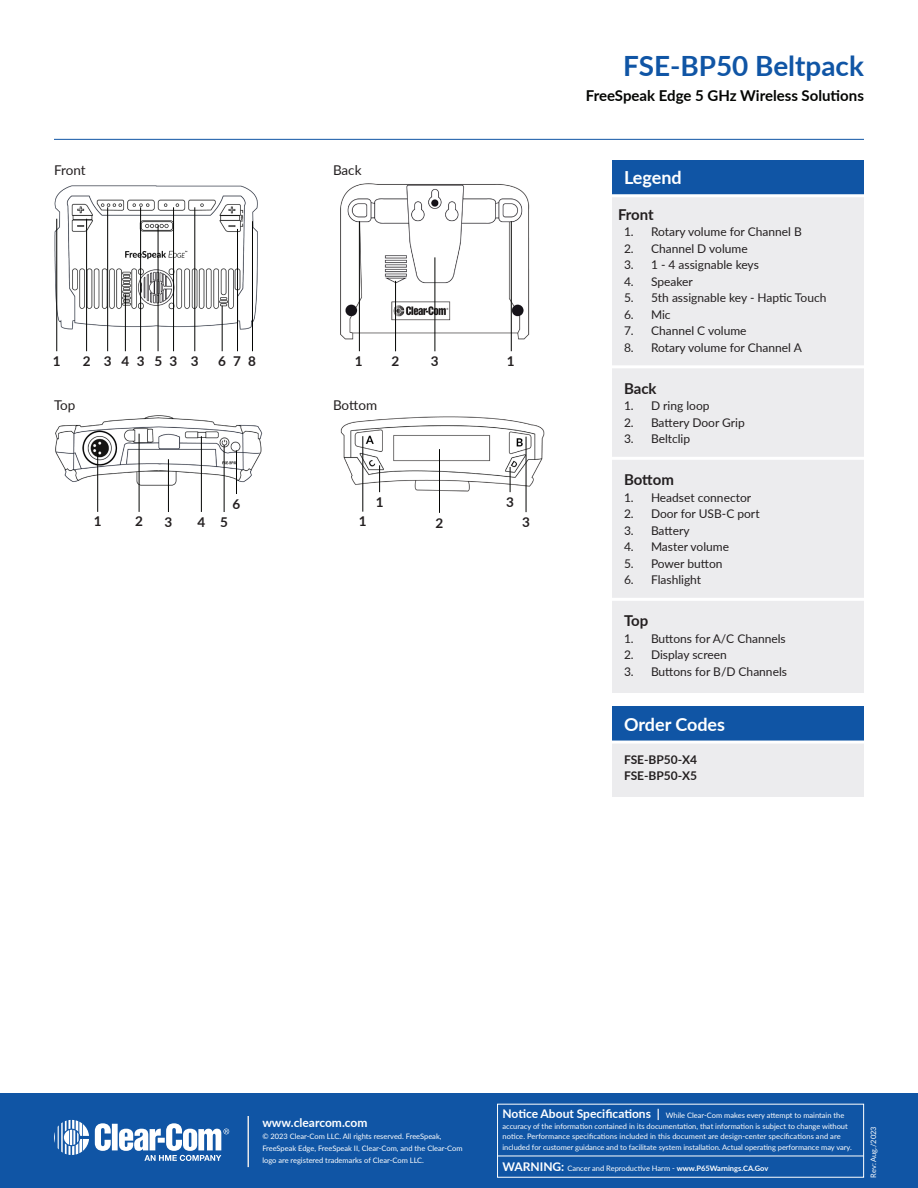
<style>
.page{position:relative;width:918px;height:1188px;background:#fff}
.page>*{position:absolute;margin:0;border:0;box-sizing:border-box;transform-origin:0 0}
.t1{font:700 27.9px "Lato";color:#1055a5}
.t2{font:700 18px "Lato";color:#fff}
.t3{font:700 15px "Lato";color:#040503}
.t4{font:700 15px "Lato";letter-spacing:-.005em;color:#231f20}
.Tech_Specs_Copy{font:700 13.5px "Lato";color:#231f20}
.t5{font:13.5px "Lato";letter-spacing:-.005em;color:#231f20}
.t6{font:12px "Lato";color:#231f20}
.t7{font:700 12px "Lato";color:#231f20}
.t8{font:700 12px "Lato";color:#fff}
.t9{font:7.5px/10.5px "Lato";color:#fff}
.s1{font-weight:700;font-size:12px}
.s2{font-weight:700}
</style>
<div class="page">
<img style="left:340px;top:416px;width:205px;height:87px">
<img style="left:55px;top:415px;width:208px;height:84px">
<hr style="left:97px;top:450px;width:1px;height:62px;background:#040503">
<hr style="left:139px;top:434px;width:1px;height:78px;background:#040503">
<hr style="left:168px;top:459px;width:1px;height:53px;background:#040503">
<hr style="left:201px;top:436px;width:1px;height:76px;background:#040503">
<hr style="left:224px;top:445px;width:1px;height:67px;background:#040503">
<hr style="left:236px;top:450px;width:1px;height:44px;background:#040503">
<hr style="left:362px;top:436px;width:1px;height:76px;background:#040503">
<svg style="left:379px;top:465px;width:1px;height:27px"></svg>
<hr style="left:439px;top:449px;width:1px;height:64px;background:#040503">
<svg style="left:510px;top:467px;width:1px;height:25px"></svg>
<hr style="left:526px;top:437px;width:1px;height:75px;background:#040503">
<img style="left:54px;top:185px;width:204px;height:156px">
<hr style="left:107px;top:207px;width:1px;height:144px;background:#040503">
<hr style="left:56px;top:219px;width:1px;height:132px;background:#040503">
<hr style="left:86px;top:219px;width:1px;height:132px;background:#040503">
<hr style="left:158px;top:225px;width:1px;height:126px;background:#040503">
<hr style="left:237px;top:229px;width:1px;height:122px;background:#040503">
<hr style="left:222px;top:306px;width:1px;height:45px;background:#040503">
<hr style="left:140px;top:207px;width:1px;height:144px;background:#040503">
<hr style="left:125px;top:294px;width:1px;height:57px;background:#040503">
<hr style="left:173px;top:207px;width:1px;height:144px;background:#040503">
<hr style="left:194px;top:207px;width:1px;height:144px;background:#040503">
<hr style="left:252px;top:221px;width:1px;height:130px;background:#040503">
<img style="left:340px;top:183px;width:190px;height:166px">
<hr style="left:359px;top:221px;width:1px;height:130px;background:#040503">
<hr style="left:511px;top:221px;width:1px;height:130px;background:#040503">
<hr style="left:395px;top:281px;width:1px;height:70px;background:#040503">
<hr style="left:434px;top:257px;width:1px;height:94px;background:#040503">
<div style="left:612px;top:706px;width:252px;height:36px;background:#1055a5"></div>
<div style="left:612px;top:742px;width:252px;height:55px;background:#ececee"></div>
<hr style="left:612px;top:741px;width:252px;height:3px;background:#fff">
<div style="left:612px;top:160px;width:252px;height:36px;background:#1055a5"></div>
<div style="left:612px;top:196px;width:252px;height:496px;background:#ececee"></div>
<hr style="left:612px;top:194px;width:252px;height:3px;background:#fff">
<hr style="left:610px;top:365px;width:262px;height:3px;background:#fff">
<hr style="left:610px;top:457px;width:262px;height:3px;background:#fff">
<hr style="left:610px;top:598px;width:262px;height:3px;background:#fff">
<hr style="left:54px;top:139px;width:810px;height:1px;background:#1055a5">
<div style="left:0;top:1094px;width:918px;height:94px;background:#1055a5"></div>
<svg style="left:54px;top:1120px;width:175px;height:41px"></svg>
<hr style="left:248px;top:1116px;width:1px;height:51px;background:#e6e7e9">
<hr style="left:497px;top:1156px;width:366px;height:1px;background:#fff">
<p class="t5" style="left:54px;top:160px;width:33px">Front</p>
<p class="t5" style="left:333px;top:160px;width:30px">Back</p>
<p class="Tech_Specs_Copy" style="left:53px;top:351px;width:9px">1</p>
<p class="Tech_Specs_Copy" style="left:83px;top:351px;width:9px">2</p>
<p class="Tech_Specs_Copy" style="left:104px;top:351px;width:9px">3</p>
<p class="Tech_Specs_Copy" style="left:121px;top:351px;width:9px">4</p>
<p class="Tech_Specs_Copy" style="left:137px;top:351px;width:9px">3</p>
<p class="Tech_Specs_Copy" style="left:155px;top:351px;width:9px">5</p>
<p class="Tech_Specs_Copy" style="left:170px;top:351px;width:9px">3</p>
<p class="Tech_Specs_Copy" style="left:191px;top:351px;width:9px">3</p>
<p class="Tech_Specs_Copy" style="left:218px;top:351px;width:9px">6</p>
<p class="Tech_Specs_Copy" style="left:233px;top:351px;width:9px">7</p>
<p class="Tech_Specs_Copy" style="left:248px;top:351px;width:9px">8</p>
<p class="Tech_Specs_Copy" style="left:355px;top:351px;width:9px">1</p>
<p class="Tech_Specs_Copy" style="left:392px;top:351px;width:9px">2</p>
<p class="Tech_Specs_Copy" style="left:431px;top:351px;width:9px">3</p>
<p class="Tech_Specs_Copy" style="left:507px;top:351px;width:9px">1</p>
<p class="t5" style="left:54px;top:395px;width:23px">Top</p>
<p class="t5" style="left:333px;top:395px;width:46px">Bottom</p>
<p class="Tech_Specs_Copy" style="left:233px;top:494px;width:9px">6</p>
<p class="Tech_Specs_Copy" style="left:94px;top:512px;width:9px">1</p>
<p class="Tech_Specs_Copy" style="left:135px;top:512px;width:9px">2</p>
<p class="Tech_Specs_Copy" style="left:165px;top:512px;width:9px">3</p>
<p class="Tech_Specs_Copy" style="left:197px;top:512px;width:9px">4</p>
<p class="Tech_Specs_Copy" style="left:220px;top:512px;width:9px">5</p>
<p class="Tech_Specs_Copy" style="left:359px;top:511px;width:9px">1</p>
<p class="Tech_Specs_Copy" style="left:376px;top:492px;width:9px">1</p>
<p class="Tech_Specs_Copy" style="left:436px;top:513px;width:9px">2</p>
<p class="Tech_Specs_Copy" style="left:506px;top:492px;width:9px">3</p>
<p class="Tech_Specs_Copy" style="left:522px;top:512px;width:9px">3</p>
<h1 class="t1" style="left:623px;top:46px;width:242px">FSE-BP50 Beltpack</h1>
<h3 class="t3" style="left:586px;top:85px;width:280px">FreeSpeak Edge 5 GHz Wireless Solutions</h3>
<p class="t2" style="left:624px;top:164px;width:59px">Legend</p>
<p class="t4" style="left:618px;top:203px;width:37px">Front</p>
<p class="t6" style="left:624px;top:223px;width:179px">1. Rotary volume for Channel B</p>
<p class="t6" style="left:624px;top:240px;width:125px">2. Channel D volume</p>
<p class="t6" style="left:624px;top:256px;width:136px">3. 1 - 4 assignable keys</p>
<p class="t6" style="left:624px;top:273px;width:70px">4. Speaker</p>
<p class="t6" style="left:624px;top:289px;width:204px">5. 5th assignable key - Haptic Touch</p>
<p class="t6" style="left:624px;top:306px;width:48px">6. Mic</p>
<p class="t6" style="left:624px;top:322px;width:124px">7. Channel C volume</p>
<p class="t6" style="left:624px;top:339px;width:179px">8. Rotary volume for Channel A</p>
<p class="t4" style="left:624px;top:377px;width:34px">Back</p>
<p class="t6" style="left:624px;top:397px;width:87px">1. D ring loop</p>
<p class="t6" style="left:624px;top:414px;width:122px">2. Battery Door Grip</p>
<p class="t6" style="left:624px;top:430px;width:68px">3. Beltclip</p>
<p class="t4" style="left:624px;top:469px;width:51px">Bottom</p>
<p class="t6" style="left:624px;top:489px;width:129px">1. Headset connector</p>
<p class="t6" style="left:624px;top:505px;width:137px">2. Door for USB-C port</p>
<p class="t6" style="left:624px;top:522px;width:67px">3. Battery</p>
<p class="t6" style="left:624px;top:538px;width:107px">4. Master volume</p>
<p class="t6" style="left:624px;top:555px;width:100px">5. Power button</p>
<p class="t6" style="left:624px;top:571px;width:79px">6. Flashlight</p>
<p class="t4" style="left:624px;top:610px;width:26px">Top</p>
<p class="t6" style="left:624px;top:630px;width:163px">1. Buttons for A/C Channels</p>
<p class="t6" style="left:624px;top:646px;width:104px">2. Display screen</p>
<p class="t6" style="left:624px;top:663px;width:165px">3. Buttons for B/D Channels</p>
<p class="t2" style="left:624px;top:711px;width:103px">Order Codes</p>
<p class="t7" style="left:624px;top:751px;width:75px">FSE-BP50-X4</p>
<p class="t7" style="left:624px;top:767px;width:75px">FSE-BP50-X5</p>
<p class="t9" style="left:502px;top:1110px;width:351px"><span class="s1">Notice About Specifications |</span> While Clear-Com makes every attempt to maintain the accuracy of the information contained in its documentation, that information is subject to change without notice. Performance specifications included in this document are design-center specifications and are included for customer guidance and to facilitate system installation. Actual operating performance may vary.</p>
<p class="t9" style="left:502px;top:1163px;width:267px"><span class="s1">WARNING:</span> Cancer and Reproductive Harm - <span class="s2">www.P65Warnings.CA.Gov</span></p>
<p class="t8" style="left:262px;top:1114px;width:107px">www.clearcom.com</p>
<p class="t9" style="left:262px;top:1130px;width:202px;line-height:12px">© 2023 Clear-Com LLC. All rights reserved. FreeSpeak,<br>FreeSpeak Edge, FreeSpeak II, Clear-Com, and the Clear-Com logo are registered trademarks of Clear-Com LLC.</p>
<p class="t9" style="left:868px;top:1178px;width:53px;rotate:-90deg">Rev: Aug./2023</p>
</div>
